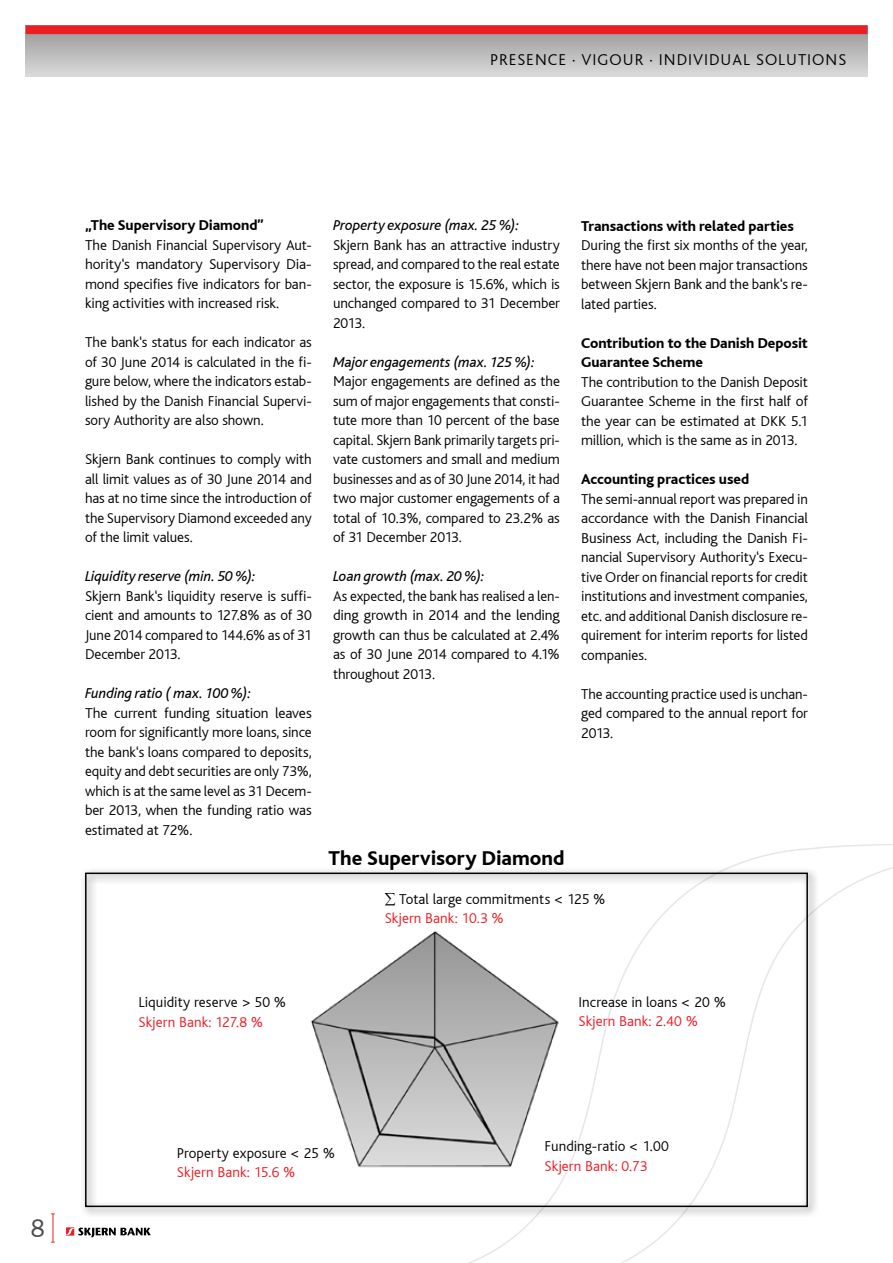
<style>
.page{position:relative;width:893px;height:1263px;background:#fff}
.page>*{position:absolute;margin:0;border:0;box-sizing:border-box;transform-origin:0 0}
.t1{font:300 27px "Bliss";color:#4d4d4f}
.t2{font:800 21px "Bliss";color:#000}
.t3{font:300 16.5px "Bliss";letter-spacing:.06em;color:#000}
.t4{font:300 15px/19.5px "Bliss";letter-spacing:-.005em;color:#000;text-align:justify}
.t5{font:italic 15px "Bliss";color:#000}
.t6{font:800 15px/19.5px "Bliss";letter-spacing:-.005em;color:#000}
.t7{font:300 15px "Bliss";letter-spacing:.005em;color:#ed1c24}
.s1{color:#ed1c24}
</style>
<div class="page">
<svg style="left:66px;top:1227px;width:85px;height:10px"></svg>
<svg style="left:51px;top:1213px;width:4px;height:30px"></svg>
<svg style="left:26px;top:34px;width:841px;height:43px;background:#bebdbd"></svg>
<div style="left:26px;top:26px;width:841px;height:8px;background:#ed1d24"></div>
<div style="left:80px;top:867px;width:739px;height:351px;background:#000;opacity:.75"></div>
<div style="left:85px;top:872px;width:723px;height:335px;border:2px solid #000"></div>
<p class="t3" style="left:490px;top:51px;width:358px">PRESENCE · VIGOUR · INDIVIDUAL SOLUTIONS</p>
<p class="t6" style="left:85px;top:216px;width:180px">„The Supervisory Diamond”</p>
<p class="t4" style="left:85px;top:235px;width:228px">The Danish Financial Supervisory Aut&shy;hority‘s mandatory Supervisory Dia&shy;mond specifies five indicators for ban&shy;king activities with increased risk.</p>
<p class="t4" style="left:85px;top:333px;width:228px">The bank‘s status for each indicator as of 30 June 2014 is calculated in the fi&shy;gure below, where the indicators estab&shy;lished by the Danish Financial Supervi&shy;sory Authority are also shown.</p>
<p class="t4" style="left:85px;top:450px;width:228px">Skjern Bank continues to comply with all limit values as of 30 June 2014 and has at no time since the introduction of the Supervisory Diamond exceeded any of the limit values.</p>
<p class="t5" style="left:85px;top:569px;width:172px">Liquidity reserve (min. 50 %):</p>
<p class="t4" style="left:85px;top:586px;width:228px">Skjern Bank‘s liquidity reserve is suffi&shy;cient and amounts to 127.8% as of 30<br>June 2014 compared to 144.6% as of 31<br>December 2013.</p>
<p class="t5" style="left:85px;top:686px;width:168px">Funding ratio ( max. 100 %):</p>
<p class="t4" style="left:85px;top:703px;width:228px">The current funding situation leaves room for significantly more loans, since the bank‘s loans compared to deposits, equity and debt securities are only 73%, which is at the same level as 31 Decem&shy;ber 2013, when the funding ratio was estimated at 72%.</p>
<p class="t5" style="left:333px;top:218px;width:188px">Property exposure (max. 25 %):</p>
<p class="t4" style="left:333px;top:235px;width:228px">Skjern Bank has an attractive industry spread, and compared to the real estate sector, the exposure is 15.6%, which is unchanged compared to 31 December 2013.</p>
<p class="t5" style="left:333px;top:354px;width:203px">Major engagements (max. 125 %):</p>
<p class="t4" style="left:333px;top:372px;width:228px">Major engagements are defined as the sum of major engagements that consti&shy;tute more than 10 percent of the base capital. Skjern Bank primarily targets pri&shy;vate customers and small and medium businesses and as of 30 June 2014, it had two major customer engagements of a total of 10.3%, compared to 23.2% as of 31 December 2013.</p>
<p class="t5" style="left:333px;top:569px;width:153px">Loan growth (max. 20 %):</p>
<p class="t4" style="left:333px;top:586px;width:228px">As expected, the bank has realised a len&shy;ding growth in 2014 and the lending growth can thus be calculated at 2.4% as of 30 June 2014 compared to 4.1% throughout 2013.</p>
<p class="t6" style="left:581px;top:216px;width:214px">Transactions with related parties</p>
<p class="t4" style="left:581px;top:236px;width:228px">During the first six months of the year, there have not been major transactions between Skjern Bank and the bank‘s re&shy;lated parties.</p>
<p class="t6" style="left:581px;top:333px;width:228px">Contribution to the Danish Deposit<br>Guarantee Scheme</p>
<p class="t4" style="left:581px;top:372px;width:228px">The contribution to the Danish Deposit Guarantee Scheme in the first half of the year can be estimated at DKK 5.1 million, which is the same as in 2013.</p>
<p class="t6" style="left:581px;top:470px;width:169px">Accounting practices used</p>
<p class="t4" style="left:581px;top:489px;width:228px">The semi-annual report was prepared in accordance with the Danish Financial Business Act, including the Danish Fi&shy;nancial Supervisory Authority‘s Execu&shy;tive Order on financial reports for credit institutions and investment companies, etc. and additional Danish disclosure re&shy;quirement for interim reports for listed companies.</p>
<p class="t4" style="left:581px;top:684px;width:228px">The accounting practice used is unchan&shy;ged compared to the annual report for 2013.</p>
<h2 class="t2" style="left:328px;top:847px;width:237px">The Supervisory Diamond</h2>
<p class="t4" style="left:385px;top:889px;width:222px">∑ Total large commitments &lt; 125 %<br><span class="s1">Skjern Bank: 10.3 %</span></p>
<p class="t4" style="left:138px;top:993px;width:149px">Liquidity reserve &gt; 50 %</p>
<p class="t7" style="left:138px;top:1014px;width:126px">Skjern Bank: 127.8 %</p>
<p class="t4" style="left:579px;top:992px;width:149px">Increase in loans &lt; 20 %</p>
<p class="t7" style="left:579px;top:1013px;width:121px">Skjern Bank: 2.40 %</p>
<h1 class="t1" style="left:31px;top:1213px;width:15px">8</h1>
<p class="t4" style="left:177px;top:1143px;width:159px">Property exposure &lt; 25 %</p>
<p class="t7" style="left:177px;top:1164px;width:120px">Skjern Bank: 15.6 %</p>
<p class="t4" style="left:545px;top:1137px;width:126px">Funding-ratio &lt; 1.00</p>
<p class="t7" style="left:545px;top:1158px;width:104px">Skjern Bank: 0.73</p>
</div>
